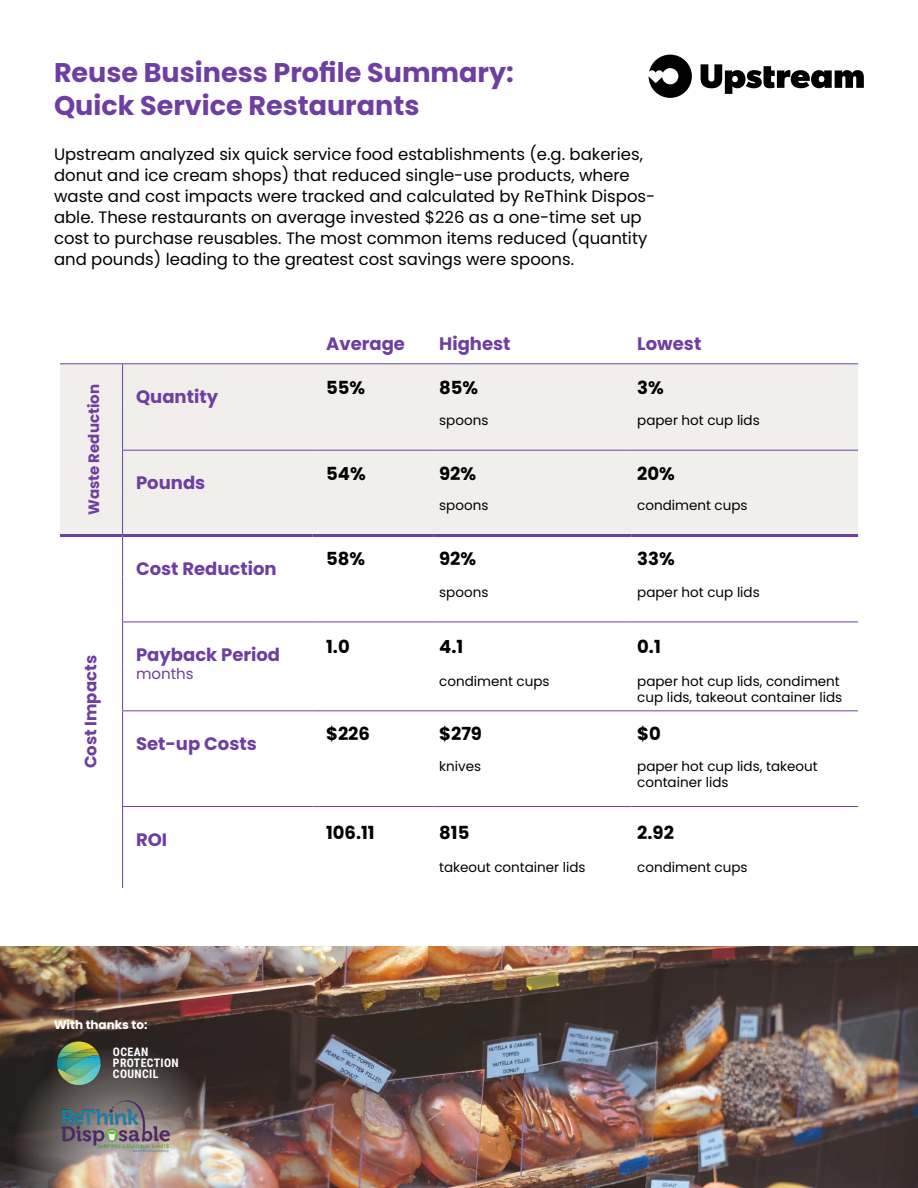
<style>
.page{position:relative;width:918px;height:1188px;background:#fff}
.page>*{position:absolute;margin:0;border:0;box-sizing:border-box;transform-origin:0 0}
.t1{font:700 27px/32.4px "Poppins";color:#6e3fa3}
.Paragraph_Style_1{font:700 18px "Poppins";color:#6e3fa3}
.t2{font:700 18px "Poppins";color:#000}
.text{font:16.5px/21px "Poppins";color:#000}
.Paragraph_Style_1-2{font:700 16.5px "Poppins";color:#6e3fa3}
.t3{font:700 15px "Poppins";color:#6e3fa3}
.t4{font:15px "Poppins";color:#6e3fa3}
.Paragraph_Style_2{font:13.5px/16.2px "Poppins";color:#000}
.t5{font:700 12px "Poppins";color:#fff}
.t6{font:700 11.85px/10.9px "Roboto Condensed";letter-spacing:.03em;color:#fff}
</style>
<div class="page">
<svg style="left:649px;top:55px;width:215px;height:43px"></svg>
<div style="left:60px;top:364px;width:798px;height:170px;background:#f1efeb"></div>
<hr style="left:313px;top:622px;width:120px;height:1px;background:#6e3fa3">
<hr style="left:433px;top:622px;width:198px;height:1px;background:#6e3fa3">
<hr style="left:631px;top:622px;width:227px;height:1px;background:#6e3fa3">
<hr style="left:313px;top:710px;width:120px;height:1px;background:#6e3fa3">
<hr style="left:433px;top:710px;width:198px;height:1px;background:#6e3fa3">
<hr style="left:631px;top:710px;width:227px;height:1px;background:#6e3fa3">
<hr style="left:313px;top:806px;width:120px;height:1px;background:#6e3fa3">
<hr style="left:433px;top:806px;width:198px;height:1px;background:#6e3fa3">
<hr style="left:631px;top:806px;width:227px;height:1px;background:#6e3fa3">
<hr style="left:313px;top:363px;width:120px;height:1px;background:#6e3fa3">
<hr style="left:433px;top:363px;width:198px;height:1px;background:#6e3fa3">
<hr style="left:631px;top:363px;width:227px;height:1px;background:#6e3fa3">
<hr style="left:122px;top:537px;width:1px;height:40px;background:#6e3fa3">
<hr style="left:122px;top:577px;width:1px;height:45px;background:#6e3fa3">
<hr style="left:122px;top:622px;width:1px;height:43px;background:#6e3fa3">
<hr style="left:122px;top:665px;width:1px;height:45px;background:#6e3fa3">
<hr style="left:122px;top:711px;width:1px;height:40px;background:#6e3fa3">
<hr style="left:122px;top:751px;width:1px;height:55px;background:#6e3fa3">
<hr style="left:122px;top:807px;width:1px;height:45px;background:#6e3fa3">
<hr style="left:122px;top:852px;width:1px;height:36px;background:#6e3fa3">
<hr style="left:122px;top:364px;width:1px;height:41px;background:#6e3fa3">
<hr style="left:122px;top:405px;width:1px;height:45px;background:#6e3fa3">
<hr style="left:122px;top:451px;width:1px;height:39px;background:#6e3fa3">
<hr style="left:122px;top:490px;width:1px;height:44px;background:#6e3fa3">
<hr style="left:60px;top:534px;width:63px;height:3px;background:#6e3fa3">
<hr style="left:60px;top:363px;width:63px;height:1px;background:#6e3fa3">
<hr style="left:123px;top:363px;width:190px;height:1px;background:#6e3fa3">
<hr style="left:123px;top:534px;width:190px;height:3px;background:#6e3fa3">
<hr style="left:313px;top:534px;width:120px;height:3px;background:#6e3fa3">
<hr style="left:433px;top:534px;width:198px;height:3px;background:#6e3fa3">
<hr style="left:631px;top:534px;width:227px;height:3px;background:#6e3fa3">
<hr style="left:313px;top:450px;width:120px;height:1px;background:#6e3fa3">
<hr style="left:433px;top:450px;width:198px;height:1px;background:#6e3fa3">
<hr style="left:631px;top:450px;width:227px;height:1px;background:#6e3fa3">
<hr style="left:122px;top:450px;width:191px;height:1px;background:#6e3fa3">
<hr style="left:122px;top:806px;width:191px;height:1px;background:#6e3fa3">
<hr style="left:122px;top:622px;width:191px;height:1px;background:#6e3fa3">
<hr style="left:122px;top:710px;width:191px;height:1px;background:#6e3fa3">
<img style="left:0;top:946px;width:918px;height:242px">
<svg style="left:58px;top:1042px;width:42px;height:8px"></svg>
<img style="left:12px;top:1050px;width:212px;height:138px">
<img style="left:54px;top:1066px;width:122px;height:122px">
<p class="t1" style="left:54px;top:57px;width:461px">Reuse Business Profile Summary:<br>Quick Service Restaurants</p>
<p class="text" style="left:54px;top:144px;width:603px">Upstream analyzed six quick service food establishments (e.g. bakeries, donut and ice cream shops) that reduced single-use products, where waste and cost impacts were tracked and calculated by ReThink Dispos&shy;able. These restaurants on average invested $226 as a one-time set up cost to purchase reusables. The most common items reduced (quantity and pounds) leading to the greatest cost savings were spoons.</p>
<p class="t3" style="left:85px;top:515px;width:133px;rotate:-90deg">Waste Reduction</p>
<p class="Paragraph_Style_1" style="left:136px;top:386px;width:83px">Quantity</p>
<p class="Paragraph_Style_1" style="left:136px;top:473px;width:71px">Pounds</p>
<p class="Paragraph_Style_1-2" style="left:81px;top:768px;width:115px;rotate:-90deg">Cost Impacts</p>
<p class="Paragraph_Style_1" style="left:136px;top:558px;width:142px">Cost Reduction</p>
<p class="Paragraph_Style_1" style="left:136px;top:644px;width:146px">Payback Period</p>
<p class="t4" style="left:136px;top:665px;width:59px">months</p>
<p class="Paragraph_Style_1" style="left:136px;top:733px;width:122px">Set-up Costs</p>
<p class="Paragraph_Style_1" style="left:136px;top:829px;width:33px">ROI</p>
<p class="Paragraph_Style_1" style="left:326px;top:334px;width:80px">Average</p>
<p class="Paragraph_Style_1" style="left:439px;top:334px;width:73px">Highest</p>
<p class="Paragraph_Style_1" style="left:637px;top:334px;width:66px">Lowest</p>
<p class="t2" style="left:326px;top:377px;width:41px">55%</p>
<p class="t2" style="left:439px;top:377px;width:41px">85%</p>
<p class="t2" style="left:637px;top:377px;width:28px">3%</p>
<p class="Paragraph_Style_2" style="left:439px;top:412px;width:51px">spoons</p>
<p class="Paragraph_Style_2" style="left:637px;top:412px;width:124px">paper hot cup lids</p>
<p class="t2" style="left:326px;top:463px;width:41px">54%</p>
<p class="t2" style="left:439px;top:463px;width:39px">92%</p>
<p class="t2" style="left:637px;top:463px;width:39px">20%</p>
<p class="Paragraph_Style_2" style="left:439px;top:498px;width:51px">spoons</p>
<p class="Paragraph_Style_2" style="left:637px;top:498px;width:112px">condiment cups</p>
<p class="t2" style="left:326px;top:549px;width:41px">58%</p>
<p class="t2" style="left:439px;top:549px;width:39px">92%</p>
<p class="t2" style="left:637px;top:549px;width:39px">33%</p>
<p class="Paragraph_Style_2" style="left:439px;top:584px;width:51px">spoons</p>
<p class="Paragraph_Style_2" style="left:637px;top:584px;width:124px">paper hot cup lids</p>
<p class="t2" style="left:326px;top:636px;width:25px">1.0</p>
<p class="t2" style="left:439px;top:636px;width:26px">4.1</p>
<p class="t2" style="left:637px;top:636px;width:25px">0.1</p>
<p class="Paragraph_Style_2" style="left:439px;top:673px;width:112px">condiment cups</p>
<p class="Paragraph_Style_2" style="left:637px;top:673px;width:207px">paper hot cup lids, condiment cup lids, takeout container lids</p>
<p class="t2" style="left:326px;top:724px;width:45px">$226</p>
<p class="t2" style="left:439px;top:724px;width:44px">$279</p>
<p class="t2" style="left:637px;top:724px;width:25px">$0</p>
<p class="Paragraph_Style_2" style="left:439px;top:758px;width:43px">knives</p>
<p class="Paragraph_Style_2" style="left:637px;top:758px;width:182px">paper hot cup lids, takeout container lids</p>
<p class="t2" style="left:326px;top:822px;width:50px">106.11</p>
<p class="t2" style="left:439px;top:822px;width:32px">815</p>
<p class="t2" style="left:637px;top:822px;width:38px">2.92</p>
<p class="Paragraph_Style_2" style="left:439px;top:859px;width:148px">takeout container lids</p>
<p class="Paragraph_Style_2" style="left:637px;top:859px;width:112px">condiment cups</p>
<p class="t5" style="left:54px;top:1018px;width:95px">With thanks to:</p>
<p class="t6" style="left:113px;top:1046px;width:67px">OCEAN<br>PROTECTION<br>COUNCIL</p>
</div>
